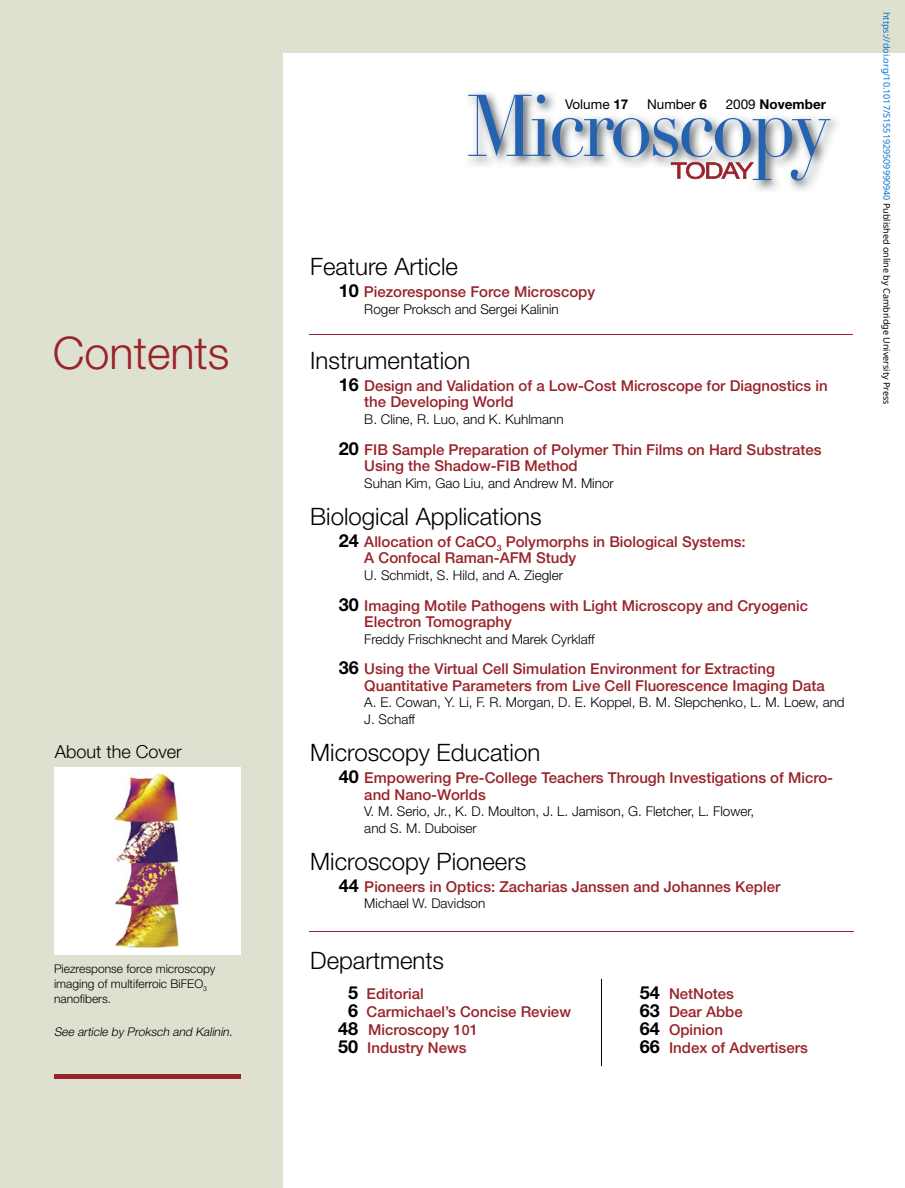
<style>
.page{position:relative;width:905px;height:1188px;background:#fff}
.page>*{position:absolute;margin:0;border:0;box-sizing:border-box;transform-origin:0 0}
.t1{font:300 45px "Helvetica Neue";color:#98232a}
.t2{font:300 24px "Helvetica Neue";color:#000}
.t3{font:300 18px "Helvetica Neue";color:#000}
.t4{font:500 15px/16.5px "Helvetica Neue";color:#98232a}
.t5{font:300 13.5px/16.5px "Helvetica Neue";color:#000}
.t6{font:13.5px "Helvetica Neue";color:#000}
.t7{font:700 13.5px "Helvetica Neue";color:#000}
.t8{font:300 12px/15px "Helvetica Neue";color:#000}
.t9{font:italic 300 12px "Helvetica Neue";color:#000}
.t10{font:9px "Noto Sans";color:#0172cf}
.s1{font-weight:700}
.s2{font-weight:400}
.s3{font-weight:700;font-size:18px;color:#000}
.s4{font-size:14.25px}
.s5{color:#000}
</style>
<div class="page">
<div style="left:0;top:0;width:282px;height:1188px;background:#dfe1d0"></div>
<div style="left:0;top:0;width:904px;height:53px;background:#dfe1d0"></div>
<img style="left:473px;top:92px;width:364px;height:99px">
<hr style="left:54px;top:1075px;width:187px;height:4px;background:#98232a">
<hr style="left:309px;top:334px;width:543px;height:1px;background:#98232a">
<hr style="left:601px;top:980px;width:1px;height:86px;background:#000">
<svg style="left:468px;top:94px;width:362px;height:87px"></svg>
<hr style="left:309px;top:932px;width:545px;height:1px;background:#98232a">
<div style="left:54px;top:767px;width:187px;height:188px;background:#fff"></div>
<img style="left:113px;top:774px;width:66px;height:173px">
<h1 class="t1" style="left:53px;top:325px;width:178px">Contents</h1>
<p class="t3" style="left:55px;top:740px;width:129px">About the Cover</p>
<p class="t8" style="left:54px;top:961px;width:163px">Piezresponse force microscopy imaging of multiferroic BiFEO<sub>3 </sub>nanofibers.</p>
<p class="t9" style="left:54px;top:1024px;width:182px">See article by Proksch and Kalinin.</p>
<p class="t6" style="left:565px;top:96px;width:65px">Volume <span class="s1">17</span></p>
<p class="t6" style="left:647px;top:96px;width:61px">Number <span class="s1">6</span></p>
<p class="t7" style="left:725px;top:96px;width:102px"><span class="s2">2009</span> November</p>
<h2 class="t2" style="left:310px;top:252px;width:149px">Feature Article</h2>
<p class="t4" style="left:339px;top:283px;width:258px"><span class="s3">10</span> Piezoresponse Force Microscopy</p>
<p class="t5" style="left:364px;top:300px;width:196px">Roger Proksch and Sergei Kalinin</p>
<h2 class="t2" style="left:310px;top:346px;width:161px">Instrumentation</h2>
<p class="t4" style="left:364px;top:377px;width:465px;text-indent:-26px"><span class="s3">16</span> Design and Validation of a Low-Cost Microscope for Diagnostics in the Developing World</p>
<p class="t5" style="left:364px;top:411px;width:201px">B. Cline, R. Luo, and K. Kuhlmann</p>
<p class="t4" style="left:364px;top:441px;width:459px;text-indent:-26px"><span class="s3">20</span> FIB Sample Preparation of Polymer Thin Films on Hard Substrates<br>Using the Shadow-FIB Method</p>
<p class="t5" style="left:364px;top:474px;width:251px">Suhan Kim, Gao Liu, and Andrew M. Minor</p>
<h2 class="t2" style="left:310px;top:502px;width:233px">Biological Applications</h2>
<p class="t4" style="left:364px;top:533px;width:383px;text-indent:-26px"><span class="s3">24</span> Allocation of CaCO<sub>3</sub> Polymorphs in Biological Systems:<br>A Confocal Raman-AFM Study</p>
<p class="t5" style="left:364px;top:567px;width:200px">U. Schmidt, S. Hild, and A. Ziegler</p>
<p class="t4" style="left:364px;top:597px;width:445px;text-indent:-26px"><span class="s3">30</span> Imaging Motile Pathogens with Light Microscopy and Cryogenic<br>Electron Tomography</p>
<p class="t5" style="left:364px;top:630px;width:232px">Freddy Frischknecht and Marek Cyrklaff</p>
<p class="t4" style="left:364px;top:660px;width:462px;text-indent:-26px"><span class="s3">36</span> Using the Virtual Cell Simulation Environment for Extracting<br>Quantitative Parameters from Live Cell Fluorescence Imaging Data</p>
<p class="t5" style="left:364px;top:694px;width:482px">A. E. Cowan, Y. Li, F. R. Morgan, D. E. Koppel, B. M. Slepchenko, L. M. Loew, and<br>J. Schaff</p>
<h2 class="t2" style="left:310px;top:738px;width:231px">Microscopy Education</h2>
<p class="t4" style="left:364px;top:769px;width:470px;text-indent:-26px"><span class="s3">40</span> Empowering Pre-College Teachers Through Investigations of Micro&shy;and Nano-Worlds</p>
<p class="t5" style="left:364px;top:803px;width:391px">V. M. Serio, Jr., K. D. Moulton, J. L. Jamison, G. Fletcher, L. Flower, and S. M. Duboiser</p>
<h2 class="t2" style="left:310px;top:847px;width:218px">Microscopy Pioneers</h2>
<p class="t4" style="left:339px;top:878px;width:443px"><span class="s3">44</span> Pioneers in Optics: Zacharias Janssen and Johannes Kepler</p>
<p class="t5" style="left:364px;top:895px;width:123px">Michael W. Davidson</p>
<h2 class="t2" style="left:310px;top:946px;width:135px">Departments</h2>
<p class="t4" style="left:348px;top:986px;width:77px"><span class="s3">5</span> Editorial</p>
<p class="t4" style="left:348px;top:1004px;width:224px"><span class="s3">6</span> Carmichael’s Concise Review</p>
<p class="t4" style="left:338px;top:1022px;width:141px"><span class="s3">48</span> Microscopy 1<span class="s4">0</span>1</p>
<p class="t4" style="left:338px;top:1040px;width:130px"><span class="s3">50</span> Industry News</p>
<p class="t4" style="left:640px;top:985px;width:169px;line-height:18px"><span class="s3">54</span> NetNotes<br><span class="s3">63</span> Dear Abbe<br><span class="s3">64</span> Opinion<br><span class="s3">66</span> Index of Advertisers</p>
<p class="t10" style="left:893px;top:12px;width:394px;rotate:90deg">https://doi.org/10.1017/S1551929509990940 <span class="s5">Published online by Cambridge University Press</span></p>
</div>
